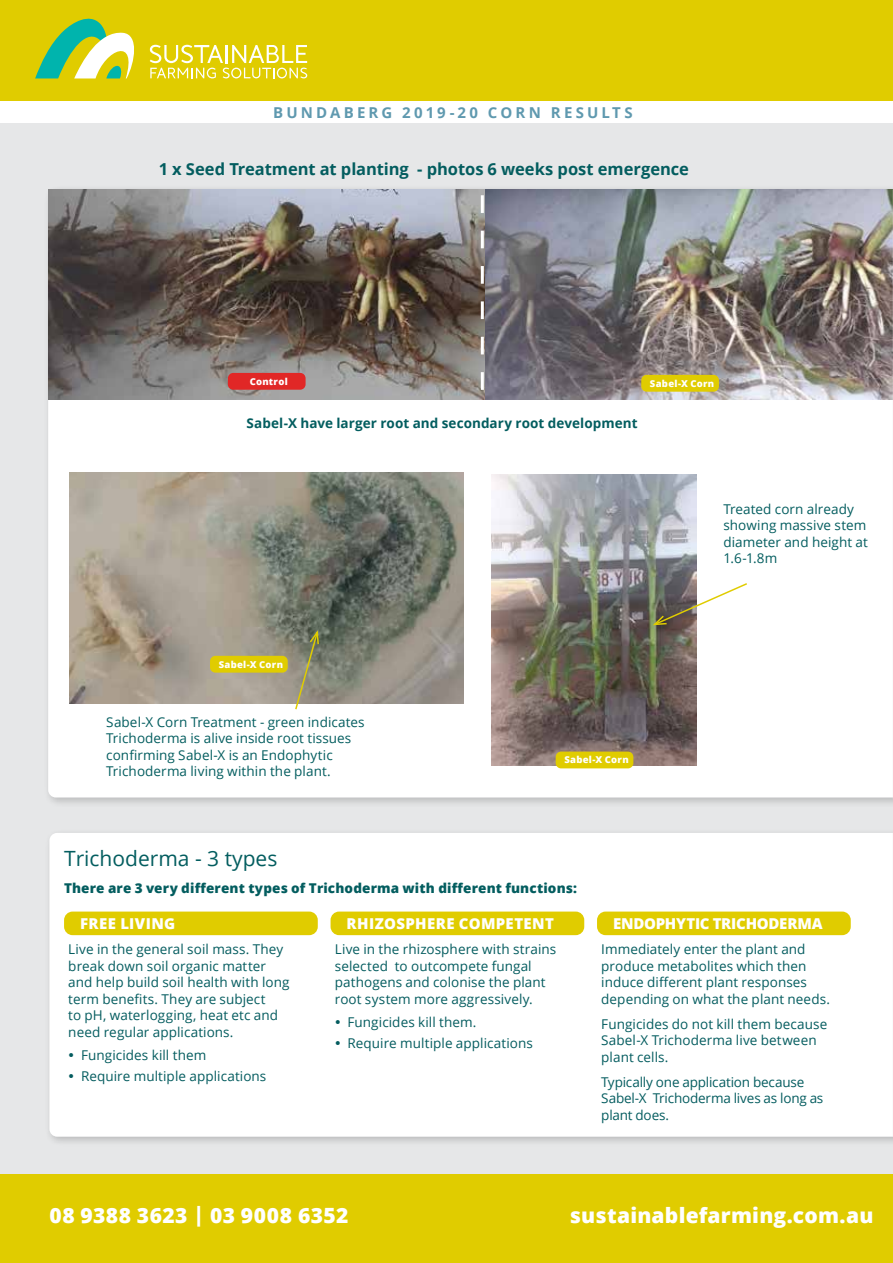
<style>
.page{position:relative;width:893px;height:1263px;background:#fff}
.page>*{position:absolute;margin:0;border:0;box-sizing:border-box;transform-origin:0 0}
.t1{font:800 21px "Open Sans";letter-spacing:.015em;color:#fff}
.t2{font:21px "Open Sans";color:#035d5f}
.t3{font:700 16.5px "Open Sans";letter-spacing:-.005em;color:#035d5f}
.t4{font:800 15px "Open Sans";letter-spacing:.015em;color:#fff}
.t5{font:700 15px "Open Sans";letter-spacing:.21em;color:#5f99af}
.t6{font:800 15px "Open Sans";letter-spacing:-.02em;color:#fff}
.t7{font:13.5px/16.5px "Open Sans";letter-spacing:.005em;color:#045c5f}
.t8{font:13.5px/16.5px "Open Sans";letter-spacing:.005em;color:#035d5f}
.t9{font:13.5px/16.5px "Open Sans";letter-spacing:-.015em;color:#045c5f}
.t10{font:800 13.5px "Open Sans";letter-spacing:.01em;color:#035d5f}
.t11{font:700 13.5px "Open Sans";letter-spacing:.005em;color:#035d5f}
.t12{font:800 9.45px "Open Sans";letter-spacing:.03em;color:#fff}
</style>
<div class="page">
<div style="left:0;top:0;width:893px;height:1204px;background:#e6e7e8"></div>
<div style="left:44px;top:828px;width:849px;height:319px;background:#000;opacity:.2"></div>
<div style="left:49px;top:833px;width:844px;height:304px;background:#fff"></div>
<div style="left:43px;top:184px;width:850px;height:624px;background:#000;opacity:.2"></div>
<div style="left:48px;top:400px;width:844px;height:397px;background:#fff"></div>
<div style="left:0;top:0;width:893px;height:102px;background:#e0cc00"></div>
<svg style="left:150px;top:45px;width:157px;height:33px"></svg>
<svg style="left:35px;top:19px;width:99px;height:59px"></svg>
<div style="left:0;top:102px;width:893px;height:21px;background:#fff"></div>
<img style="left:48px;top:189px;width:844px;height:211px">
<svg style="left:481px;top:195px;width:3px;height:195px"></svg>
<div style="left:64px;top:911px;width:254px;height:24px;background:#e0cc00;border-radius:9px"></div>
<div style="left:331px;top:911px;width:253px;height:24px;background:#e0cc00;border-radius:9px"></div>
<div style="left:597px;top:911px;width:254px;height:24px;background:#e0cc00;border-radius:9px"></div>
<img style="left:70px;top:473px;width:393px;height:231px">
<div style="left:210px;top:656px;width:78px;height:17px;background:#e0cc00;border-radius:5px"></div>
<svg style="left:294px;top:628px;width:26px;height:83px;background:#939279"></svg>
<img style="left:492px;top:475px;width:205px;height:291px">
<div style="left:556px;top:752px;width:77px;height:16px;background:#e0cc00;border-radius:5px"></div>
<svg style="left:651px;top:582px;width:98px;height:44px;background:#b9b6ab"></svg>
<div style="left:0;top:1175px;width:893px;height:88px;background:#e0cc00"></div>
<hr style="left:892px;top:833px;width:1px;height:303px;background:#e6e7e8">
<hr style="left:892px;top:189px;width:1px;height:610px;background:#e6e7e8">
<div style="left:228px;top:373px;width:78px;height:17px;background:#e12726;border-radius:5px"></div>
<div style="left:641px;top:375px;width:78px;height:17px;background:#e0cc00;border-radius:5px"></div>
<svg style="left:69px;top:1053px;width:4px;height:4px"></svg>
<svg style="left:69px;top:1074px;width:4px;height:4px"></svg>
<svg style="left:336px;top:1020px;width:4px;height:4px"></svg>
<svg style="left:336px;top:1041px;width:4px;height:4px"></svg>
<p class="t5" style="left:273px;top:102px;width:361px">BUNDABERG 2019-20 CORN RESULTS</p>
<p class="t3" style="left:159px;top:157px;width:532px">1 x Seed Treatment at planting - photos 6 weeks post emergence</p>
<p class="t12" style="left:230px;top:370px;width:56px">No Sabel-X</p>
<p class="t12" style="left:250px;top:374px;width:39px">Control</p>
<p class="t12" style="left:650px;top:376px;width:66px">Sabel-X Corn</p>
<p class="t12" style="left:641px;top:377px;width:66px">Sabel-X Corn</p>
<p class="t11" style="left:247px;top:413px;width:392px">Sabel-X have larger root and secondary root development</p>
<p class="t12" style="left:219px;top:657px;width:66px">Sabel-X Corn</p>
<p class="t8" style="left:106px;top:713px;width:260px">Sabel-X Corn Treatment - green indicates Trichoderma is alive inside root tissues confirming Sabel-X is an Endophytic Trichoderma living within the plant.</p>
<p class="t12" style="left:564px;top:753px;width:66px">Sabel-X Corn</p>
<p class="t8" style="left:723px;top:500px;width:146px">Treated corn already showing massive stem diameter and height at<br>1.6-1.8m</p>
<h1 class="t2" style="left:64px;top:844px;width:215px">Trichoderma - 3 types</h1>
<p class="t10" style="left:64px;top:878px;width:514px">There are 3 very different types of Trichoderma with different functions:</p>
<p class="t4" style="left:80px;top:912px;width:97px">FREE LIVING</p>
<p class="t7" style="left:68px;top:941px;width:223px">Live in the general soil mass. They break down soil organic matter and help build soil health with long term benefits. They are subject<br>to pH, waterlogging, heat etc and need regular applications.</p>
<p class="t7" style="left:81px;top:1044px;width:187px;line-height:20.7px">Fungicides kill them<br>Require multiple applications</p>
<p class="t4" style="left:347px;top:912px;width:209px">RHIZOSPHERE COMPETENT</p>
<p class="t7" style="left:335px;top:941px;width:223px">Live in the rhizosphere with strains selected to outcompete fungal pathogens and colonise the plant root system more aggressively.</p>
<p class="t7" style="left:348px;top:1011px;width:187px;line-height:20.7px">Fungicides kill them.<br>Require multiple applications</p>
<p class="t6" style="left:613px;top:912px;width:211px">ENDOPHYTIC TRICHODERMA</p>
<p class="t7" style="left:601px;top:941px;width:230px">Immediately enter the plant and produce metabolites which then induce different plant responses depending on what the plant needs.</p>
<p class="t7" style="left:601px;top:1015px;width:228px">Fungicides do not kill them because<br>Sabel-X Trichoderma live between plant cells.</p>
<p class="t9" style="left:601px;top:1073px;width:224px">Typically one application because<br>Sabel-X Trichoderma lives as long as plant does.</p>
<h1 class="t1" style="left:49px;top:1199px;width:301px">08 9388 3623 | 03 9008 6352</h1>
<h1 class="t1" style="left:570px;top:1199px;width:305px">sustainablefarming.com.au</h1>
</div>
